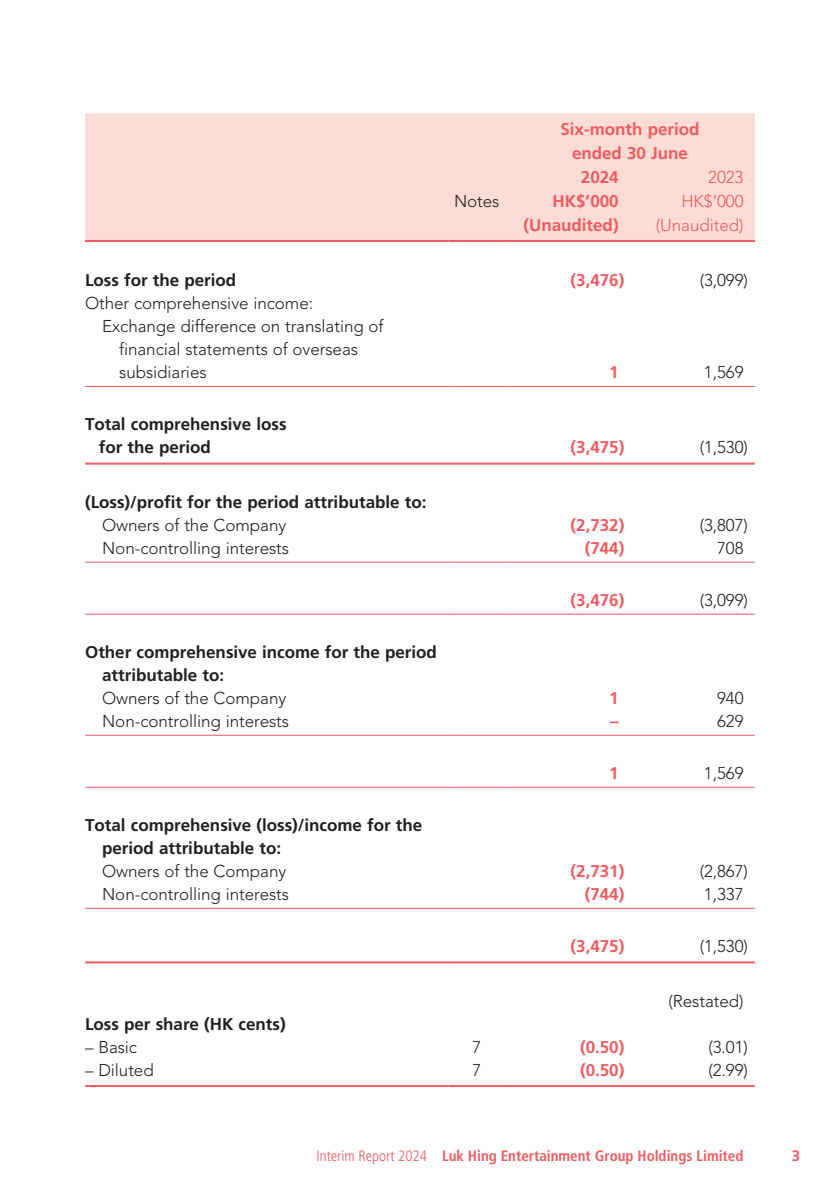
<style>
.page{position:relative;width:840px;height:1191px;background:#fff}
.page>*{position:absolute;margin:0;border:0;box-sizing:border-box;transform-origin:0 0}
.t1{font:300 17px "Avenir LT Std";letter-spacing:-.005em;color:#231f20}
.t2{font:700 17px/23px "Frutiger LT Std";color:#231f20}
.t3{font:700 17px "Frutiger LT Std";color:#f05c61}
.t4{font:300 17px "Avenir LT Std";letter-spacing:-.005em;color:#f05c61}
.t5{font:700 condensed 15px "Frutiger LT Std";color:#f05c61}
.t6{font:700 15px "Frutiger LT Std";color:#f05c61}
.s1{font-weight:300}
</style>
<div class="page">
<div style="left:85px;top:113px;width:669px;height:127px;background:#fcdcd4"></div>
<hr style="left:85px;top:240px;width:363px;height:2px;background:#f05c61">
<hr style="left:448px;top:240px;width:57px;height:2px;background:#f05c61">
<hr style="left:505px;top:240px;width:124px;height:2px;background:#f05c61">
<hr style="left:629px;top:240px;width:125px;height:2px;background:#f05c61">
<hr style="left:85px;top:386px;width:363px;height:1px;background:#f05c61">
<hr style="left:448px;top:386px;width:57px;height:1px;background:#f05c61">
<hr style="left:505px;top:386px;width:124px;height:1px;background:#f05c61">
<hr style="left:629px;top:386px;width:125px;height:1px;background:#f05c61">
<hr style="left:85px;top:462px;width:363px;height:2px;background:#f05c61">
<hr style="left:448px;top:462px;width:57px;height:2px;background:#f05c61">
<hr style="left:505px;top:462px;width:124px;height:2px;background:#f05c61">
<hr style="left:629px;top:462px;width:125px;height:2px;background:#f05c61">
<hr style="left:85px;top:561px;width:363px;height:1px;background:#f05c61">
<hr style="left:448px;top:561px;width:57px;height:1px;background:#f05c61">
<hr style="left:505px;top:561px;width:124px;height:1px;background:#f05c61">
<hr style="left:629px;top:561px;width:125px;height:1px;background:#f05c61">
<hr style="left:85px;top:613px;width:363px;height:1px;background:#f05c61">
<hr style="left:448px;top:613px;width:57px;height:1px;background:#f05c61">
<hr style="left:505px;top:613px;width:124px;height:1px;background:#f05c61">
<hr style="left:629px;top:613px;width:125px;height:1px;background:#f05c61">
<hr style="left:85px;top:734px;width:363px;height:1px;background:#f05c61">
<hr style="left:448px;top:734px;width:57px;height:1px;background:#f05c61">
<hr style="left:505px;top:734px;width:124px;height:1px;background:#f05c61">
<hr style="left:629px;top:734px;width:125px;height:1px;background:#f05c61">
<hr style="left:85px;top:787px;width:363px;height:1px;background:#f05c61">
<hr style="left:448px;top:787px;width:57px;height:1px;background:#f05c61">
<hr style="left:505px;top:787px;width:124px;height:1px;background:#f05c61">
<hr style="left:629px;top:787px;width:125px;height:1px;background:#f05c61">
<hr style="left:85px;top:908px;width:363px;height:1px;background:#f05c61">
<hr style="left:448px;top:908px;width:57px;height:1px;background:#f05c61">
<hr style="left:505px;top:908px;width:124px;height:1px;background:#f05c61">
<hr style="left:629px;top:908px;width:125px;height:1px;background:#f05c61">
<hr style="left:85px;top:961px;width:363px;height:2px;background:#f05c61">
<hr style="left:448px;top:961px;width:57px;height:2px;background:#f05c61">
<hr style="left:505px;top:961px;width:124px;height:2px;background:#f05c61">
<hr style="left:629px;top:961px;width:125px;height:2px;background:#f05c61">
<hr style="left:85px;top:1085px;width:363px;height:2px;background:#f05c61">
<hr style="left:448px;top:1085px;width:57px;height:2px;background:#f05c61">
<hr style="left:505px;top:1085px;width:124px;height:2px;background:#f05c61">
<hr style="left:629px;top:1085px;width:125px;height:2px;background:#f05c61">
<p class="t3" style="left:560px;top:119px;width:140px">Six-month period</p>
<p class="t3" style="left:571px;top:143px;width:117px">ended 30 June</p>
<p class="t3" style="left:580px;top:167px;width:39px">2024</p>
<p class="t4" style="left:708px;top:167px;width:37px">2023</p>
<p class="t1" style="left:454px;top:191px;width:47px">Notes</p>
<p class="t3" style="left:552px;top:191px;width:67px">HK$’000</p>
<p class="t4" style="left:681px;top:191px;width:64px">HK$’000</p>
<p class="t3" style="left:523px;top:215px;width:97px">(Unaudited)</p>
<p class="t4" style="left:655px;top:215px;width:89px">(Unaudited)</p>
<p class="t2" style="left:85px;top:269px;width:152px">Loss for the period</p>
<p class="t3" style="left:570px;top:270px;width:55px">(3,476)</p>
<p class="t1" style="left:699px;top:270px;width:50px">(3,099)</p>
<p class="t1" style="left:85px;top:293px;width:229px">Other comprehensive income:</p>
<p class="t1" style="left:102px;top:316px;width:283px">Exchange difference on translating of</p>
<p class="t1" style="left:119px;top:339px;width:240px">financial statements of overseas</p>
<p class="t1" style="left:119px;top:362px;width:89px">subsidiaries</p>
<p class="t3" style="left:609px;top:362px;width:11px">1</p>
<p class="t1" style="left:703px;top:362px;width:41px">1,569</p>
<p class="t2" style="left:99px;top:413px;width:189px;text-indent:-14px">Total comprehensive loss for the period</p>
<p class="t3" style="left:570px;top:437px;width:55px">(3,475)</p>
<p class="t1" style="left:699px;top:437px;width:50px">(1,530)</p>
<p class="t2" style="left:85px;top:490px;width:342px">(Loss)/profit for the period attributable to:</p>
<p class="t1" style="left:102px;top:515px;width:185px">Owners of the Company</p>
<p class="t3" style="left:570px;top:515px;width:55px">(2,732)</p>
<p class="t1" style="left:699px;top:515px;width:50px">(3,807)</p>
<p class="t1" style="left:102px;top:538px;width:188px">Non-controlling interests</p>
<p class="t3" style="left:584px;top:538px;width:41px">(744)</p>
<p class="t1" style="left:716px;top:538px;width:28px">708</p>
<p class="t3" style="left:570px;top:590px;width:55px">(3,476)</p>
<p class="t1" style="left:699px;top:590px;width:50px">(3,099)</p>
<p class="t2" style="left:102px;top:640px;width:336px;text-indent:-17px">Other comprehensive income for the period attributable to:</p>
<p class="t1" style="left:102px;top:688px;width:185px">Owners of the Company</p>
<p class="t3" style="left:609px;top:688px;width:11px">1</p>
<p class="t1" style="left:716px;top:688px;width:28px">940</p>
<p class="t1" style="left:102px;top:711px;width:188px">Non-controlling interests</p>
<p class="t3" style="left:609px;top:711px;width:10px">–</p>
<p class="t1" style="left:716px;top:711px;width:28px">629</p>
<p class="t3" style="left:609px;top:763px;width:11px">1</p>
<p class="t1" style="left:703px;top:763px;width:41px">1,569</p>
<p class="t2" style="left:102px;top:813px;width:321px;text-indent:-17px">Total comprehensive (loss)/income for the period attributable to:</p>
<p class="t1" style="left:102px;top:861px;width:185px">Owners of the Company</p>
<p class="t3" style="left:570px;top:861px;width:55px">(2,731)</p>
<p class="t1" style="left:699px;top:861px;width:50px">(2,867)</p>
<p class="t1" style="left:102px;top:884px;width:188px">Non-controlling interests</p>
<p class="t3" style="left:584px;top:884px;width:41px">(744)</p>
<p class="t1" style="left:703px;top:884px;width:41px">1,337</p>
<p class="t3" style="left:570px;top:936px;width:55px">(3,475)</p>
<p class="t1" style="left:699px;top:936px;width:50px">(1,530)</p>
<p class="t1" style="left:668px;top:990px;width:76px">(Restated)</p>
<p class="t2" style="left:85px;top:1012px;width:202px">Loss per share (HK cents)</p>
<p class="t1" style="left:85px;top:1036px;width:53px">– Basic</p>
<p class="t1" style="left:472px;top:1036px;width:10px">7</p>
<p class="t3" style="left:579px;top:1036px;width:46px">(0.50)</p>
<p class="t1" style="left:708px;top:1036px;width:41px">(3.01)</p>
<p class="t1" style="left:85px;top:1059px;width:70px">– Diluted</p>
<p class="t1" style="left:472px;top:1059px;width:10px">7</p>
<p class="t3" style="left:579px;top:1059px;width:46px">(0.50)</p>
<p class="t1" style="left:708px;top:1059px;width:41px">(2.99)</p>
<p class="t5" style="left:316px;top:1146px;width:428px"><span class="s1">Interim Report 2024</span> Luk Hing Entertainment Group Holdings Limited</p>
<p class="t6" style="left:791px;top:1146px;width:10px">3</p>
</div>
